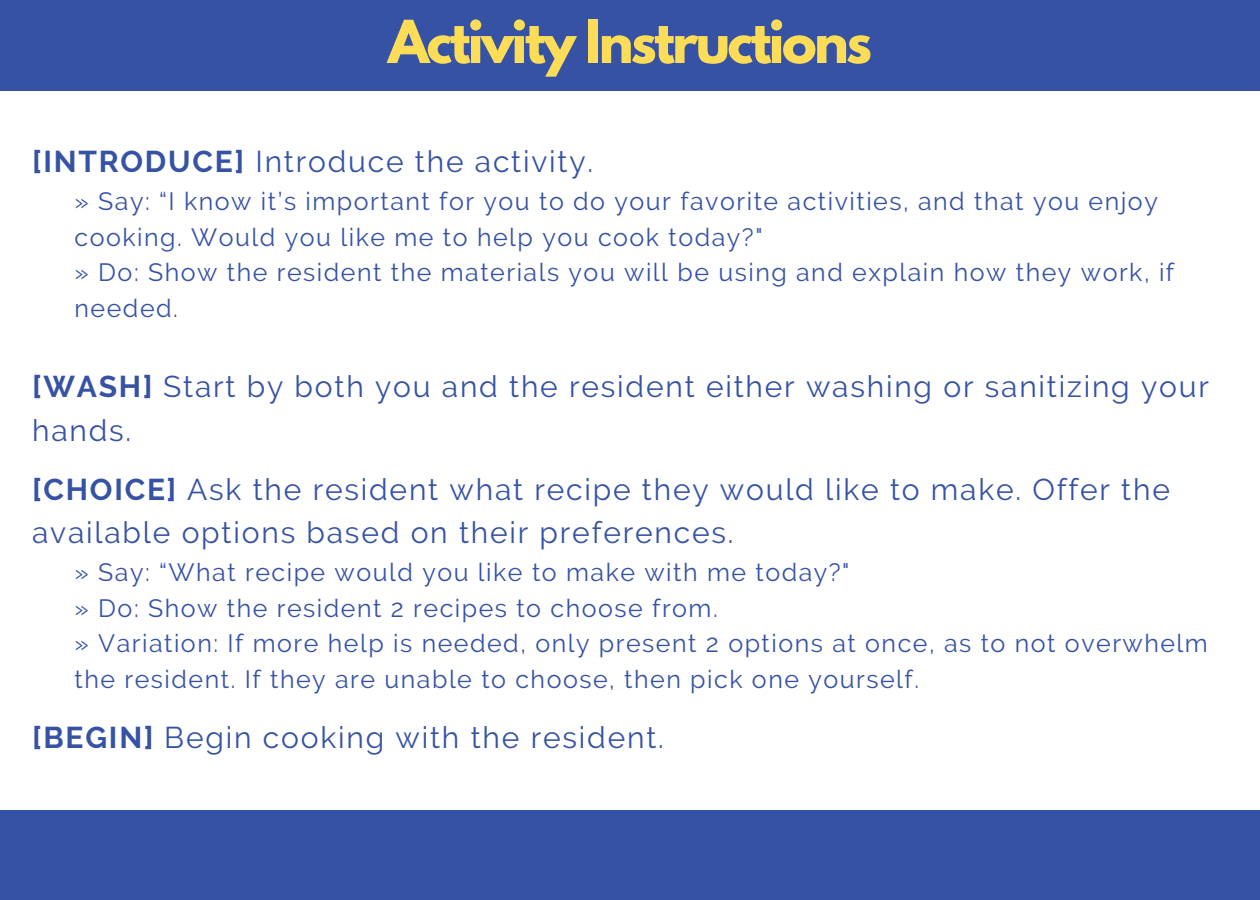
<style>
.page{position:relative;width:1260px;height:900px;background:#fff}
.page>*{position:absolute;margin:0;border:0;box-sizing:border-box;transform-origin:0 0}
.t1{font:700 52.5px "League Spartan";letter-spacing:-.05em;color:#fddd57}
.t2{font:30px/43.5px "Raleway";letter-spacing:.06em;color:#3652a4}
.t3{font:25px/35.5px "Raleway";letter-spacing:.06em;color:#3652a4}
.s1{font-weight:700}
</style>
<div class="page">
<div style="left:0;top:0;width:1260px;height:90px;background:#3652a4"></div>
<div style="left:0;top:810px;width:1260px;height:90px;background:#3652a4"></div>
<p class="t1" style="left:388px;top:16px;width:485px">Activity Instructions</p>
<p class="t2" style="left:32px;top:140px;width:563px"><span class="s1">[INTRODUCE]</span> Introduce the activity.</p>
<p class="t3" style="left:75px;top:184px;width:1085px">» Say: “I know it’s important for you to do your favorite activities, and that you enjoy cooking. Would you like me to help you cook today?"</p>
<p class="t3" style="left:75px;top:255px;width:1101px">» Do: Show the resident the materials you will be using and explain how they work, if needed.</p>
<p class="t2" style="left:32px;top:365px;width:1178px"><span class="s1">[WASH]</span> Start by both you and the resident either washing or sanitizing your hands.</p>
<p class="t2" style="left:32px;top:467px;width:1139px"><span class="s1">[CHOICE]</span> Ask the resident what recipe they would like to make. Offer the available options based on their preferences.</p>
<p class="t3" style="left:75px;top:555px;width:777px">» Say: “What recipe would you like to make with me today?"</p>
<p class="t3" style="left:75px;top:590px;width:645px">» Do: Show the resident 2 recipes to choose from.</p>
<p class="t3" style="left:75px;top:626px;width:1135px">» Variation: If more help is needed, only present 2 options at once, as to not overwhelm the resident. If they are unable to choose, then pick one yourself.</p>
<p class="t2" style="left:32px;top:716px;width:633px"><span class="s1">[BEGIN]</span> Begin cooking with the resident.</p>
</div>
